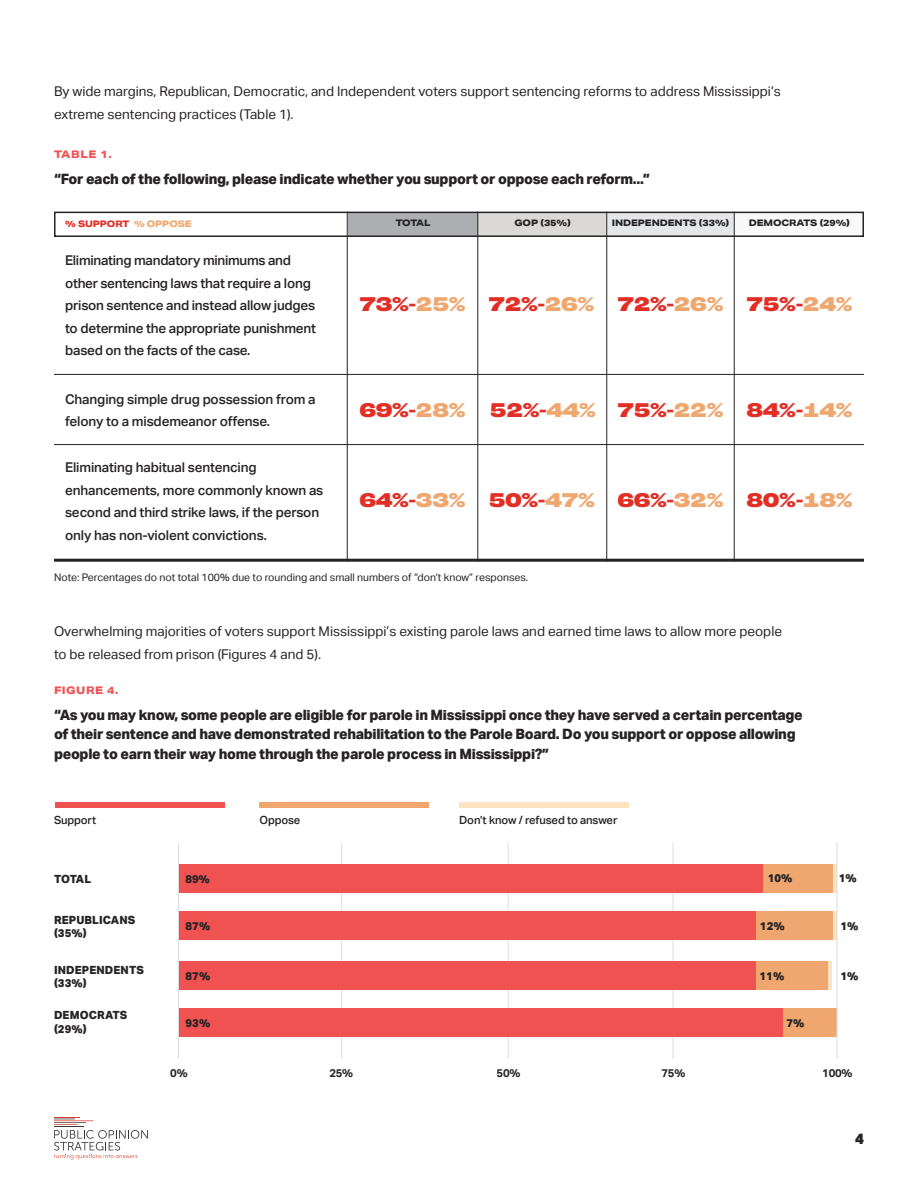
<style>
.page{position:relative;width:918px;height:1188px;background:#fff}
.page>*{position:absolute;margin:0;border:0;box-sizing:border-box;transform-origin:0 0}
.Big_Numbers{font:800 expanded 21px "Roc Grotesk";letter-spacing:-.02em;color:#e22e25}
.t1{font:900 15px "Aktiv Grotesk";color:#262324}
.t2{font:800 14.25px/19.5px "Aktiv Grotesk";letter-spacing:-.02em;color:#262324}
.Table_Text{font:500 13.5px/22.5px "Aktiv Grotesk";letter-spacing:-.015em;color:#262324}
.t3{font:13.5px/22.5px "Aktiv Grotesk";color:#262324}
.Tabel_Label_Bold{font:800 11.25px/13.5px "Aktiv Grotesk";letter-spacing:.01em;color:#262324}
.Table_Label{font:500 11.25px "Aktiv Grotesk";letter-spacing:-.01em;color:#262324}
.Table_Range{font:700 11.25px "Aktiv Grotesk";letter-spacing:-.02em;color:#262324}
.t4{font:10.5px "Aktiv Grotesk";color:#262324}
.Figure_Title{font:800 10.5px "Aktiv Grotesk Ex";letter-spacing:.05em;color:#f05252}
.Table_Titles{font:800 9px "Aktiv Grotesk Ex";letter-spacing:-.01em;color:#262324}
.Table_Titles-2{font:800 9px "Aktiv Grotesk Ex";letter-spacing:-.01em;color:#e22e25}
.s1{color:#f0a76f}
</style>
<div class="page">
<svg style="left:54px;top:1117px;width:94px;height:43px"></svg>
<div style="left:348px;top:213px;width:130px;height:23px;background:#adaeb2"></div>
<div style="left:478px;top:212px;width:129px;height:24px;background:#dbd9d7"></div>
<div style="left:607px;top:212px;width:127px;height:24px;background:#e5e6e8"></div>
<div style="left:734px;top:212px;width:130px;height:24px;background:#f9f9f9"></div>
<div style="left:54px;top:212px;width:810px;height:25px;border:2px solid #262324"></div>
<div style="left:54px;top:559px;width:810px;height:3px;border:2px solid #262324"></div>
<hr style="left:347px;top:212px;width:1px;height:350px;background:#262324">
<hr style="left:477px;top:212px;width:1px;height:350px;background:#262324">
<hr style="left:606px;top:212px;width:1px;height:350px;background:#262324">
<hr style="left:734px;top:212px;width:1px;height:350px;background:#262324">
<hr style="left:54px;top:374px;width:810px;height:1px;background:#262324">
<hr style="left:54px;top:444px;width:810px;height:1px;background:#262324">
<hr style="left:178px;top:842px;width:1px;height:217px;background:#dcdddf">
<hr style="left:673px;top:842px;width:1px;height:217px;background:#dcdddf">
<hr style="left:508px;top:842px;width:1px;height:217px;background:#dcdddf">
<hr style="left:341px;top:842px;width:1px;height:217px;background:#dcdddf">
<div style="left:179px;top:864px;width:585px;height:28px;background:#f05252"></div>
<svg style="left:833px;top:864px;width:4px;height:28px"></svg>
<svg style="left:833px;top:912px;width:4px;height:28px"></svg>
<hr style="left:828px;top:962px;width:4px;height:28px;background:#fee3c2">
<div style="left:782px;top:1009px;width:55px;height:28px;background:#f0a76f"></div>
<div style="left:755px;top:962px;width:73px;height:28px;background:#f0a76f"></div>
<div style="left:179px;top:962px;width:576px;height:28px;background:#f05252"></div>
<div style="left:179px;top:1009px;width:604px;height:28px;background:#f05252"></div>
<div style="left:55px;top:803px;width:170px;height:5px;background:#f05252"></div>
<div style="left:259px;top:803px;width:170px;height:5px;background:#f0a76f"></div>
<div style="left:459px;top:803px;width:170px;height:5px;background:#fee3c2"></div>
<hr style="left:837px;top:842px;width:1px;height:217px;background:#dcdddf">
<div style="left:755px;top:912px;width:78px;height:28px;background:#f0a76f"></div>
<div style="left:764px;top:864px;width:69px;height:28px;background:#f0a76f"></div>
<div style="left:179px;top:912px;width:576px;height:28px;background:#f05252"></div>
<h3 class="t3" style="left:54px;top:81px;width:728px">By wide margins, Republican, Democratic, and Independent voters support sentencing reforms to address Mississippi’s extreme sentencing practices (Table 1).</h3>
<p class="Figure_Title" style="left:54px;top:147px;width:59px">TABLE 1.</p>
<h3 class="t2" style="left:54px;top:169px;width:598px">“For each of the following, please indicate whether you support or oppose each reform...”</h3>
<p class="Table_Titles-2" style="left:65px;top:218px;width:128px">% SUPPORT <span class="s1">% OPPOSE</span></p>
<p class="Table_Titles" style="left:396px;top:218px;width:36px">TOTAL</p>
<p class="Table_Titles" style="left:515px;top:218px;width:58px">GOP (35%)</p>
<p class="Table_Titles" style="left:612px;top:218px;width:119px">INDEPENDENTS (33%)</p>
<p class="Table_Titles" style="left:749px;top:218px;width:103px">DEMOCRATS (29%)</p>
<p class="Table_Text" style="left:65px;top:249px;width:252px">Eliminating mandatory minimums and other sentencing laws that require a long prison sentence and instead allow judges to determine the appropriate punishment based on the facts of the case.</p>
<p class="Table_Text" style="left:65px;top:388px;width:252px">Changing simple drug possession from a felony to a misdemeanor offense.</p>
<p class="Table_Text" style="left:65px;top:456px;width:260px">Eliminating habitual sentencing enhancements, more commonly known as second and third strike laws, if the person only has non-violent convictions.</p>
<p class="Big_Numbers" style="left:360px;top:291px;width:108px">73%-<span class="s1">25%</span></p>
<p class="Big_Numbers" style="left:488px;top:291px;width:108px">72%-<span class="s1">26%</span></p>
<p class="Big_Numbers" style="left:617px;top:291px;width:108px">72%-<span class="s1">26%</span></p>
<p class="Big_Numbers" style="left:747px;top:291px;width:108px">75%-<span class="s1">24%</span></p>
<p class="Big_Numbers" style="left:360px;top:397px;width:108px">69%-<span class="s1">28%</span></p>
<p class="Big_Numbers" style="left:490px;top:397px;width:108px">52%-<span class="s1">44%</span></p>
<p class="Big_Numbers" style="left:617px;top:397px;width:108px">75%-<span class="s1">22%</span></p>
<p class="Big_Numbers" style="left:747px;top:397px;width:108px">84%-<span class="s1">14%</span></p>
<p class="Big_Numbers" style="left:360px;top:487px;width:108px">64%-<span class="s1">33%</span></p>
<p class="Big_Numbers" style="left:489px;top:487px;width:108px">50%-<span class="s1">47%</span></p>
<p class="Big_Numbers" style="left:617px;top:487px;width:108px">66%-<span class="s1">32%</span></p>
<p class="Big_Numbers" style="left:747px;top:487px;width:108px">80%-<span class="s1">18%</span></p>
<h3 class="t4" style="left:54px;top:571px;width:476px">Note: Percentages do not total 100% due to rounding and small numbers of “don’t know” responses.</h3>
<h3 class="t3" style="left:54px;top:620px;width:730px">Overwhelming majorities of voters support Mississippi’s existing parole laws and earned time laws to allow more people to be released from prison (Figures 4 and 5).</h3>
<p class="Figure_Title" style="left:54px;top:683px;width:66px">FIGURE 4.</p>
<h3 class="t2" style="left:54px;top:705px;width:750px">“As you may know, some people are eligible for parole in Mississippi once they have served a certain percentage of their sentence and have demonstrated rehabilitation to the Parole Board. Do you support or oppose allowing people to earn their way home through the parole process in Mississippi?”</h3>
<p class="Table_Label" style="left:54px;top:813px;width:44px">Support</p>
<p class="Table_Label" style="left:259px;top:813px;width:42px">Oppose</p>
<p class="Table_Label" style="left:459px;top:813px;width:160px">Don’t know / refused to answer</p>
<p class="Tabel_Label_Bold" style="left:54px;top:872px;width:39px">TOTAL</p>
<p class="Tabel_Label_Bold" style="left:54px;top:913px;width:83px">REPUBLICANS (35%)</p>
<p class="Tabel_Label_Bold" style="left:54px;top:963px;width:92px">INDEPENDENTS (33%)</p>
<p class="Tabel_Label_Bold" style="left:54px;top:1009px;width:75px">DEMOCRATS (29%)</p>
<p class="Tabel_Label_Bold" style="left:768px;top:872px;width:26px">10%</p>
<p class="Tabel_Label_Bold" style="left:186px;top:872px;width:26px">89%</p>
<p class="Tabel_Label_Bold" style="left:839px;top:872px;width:20px">1%</p>
<p class="Tabel_Label_Bold" style="left:840px;top:919px;width:20px">1%</p>
<p class="Tabel_Label_Bold" style="left:760px;top:919px;width:26px">12%</p>
<p class="Tabel_Label_Bold" style="left:186px;top:919px;width:26px">87%</p>
<p class="Tabel_Label_Bold" style="left:760px;top:969px;width:26px">11%</p>
<p class="Tabel_Label_Bold" style="left:186px;top:969px;width:26px">87%</p>
<p class="Tabel_Label_Bold" style="left:840px;top:969px;width:20px">1%</p>
<p class="Tabel_Label_Bold" style="left:786px;top:1016px;width:20px">7%</p>
<p class="Tabel_Label_Bold" style="left:186px;top:1016px;width:26px">93%</p>
<p class="Table_Range" style="left:170px;top:1066px;width:19px">0%</p>
<p class="Table_Range" style="left:329px;top:1066px;width:25px">25%</p>
<p class="Table_Range" style="left:497px;top:1066px;width:25px">50%</p>
<p class="Table_Range" style="left:662px;top:1066px;width:25px">75%</p>
<p class="Table_Range" style="left:822px;top:1066px;width:32px">100%</p>
<p class="t1" style="left:855px;top:1129px;width:10px">4</p>
</div>
